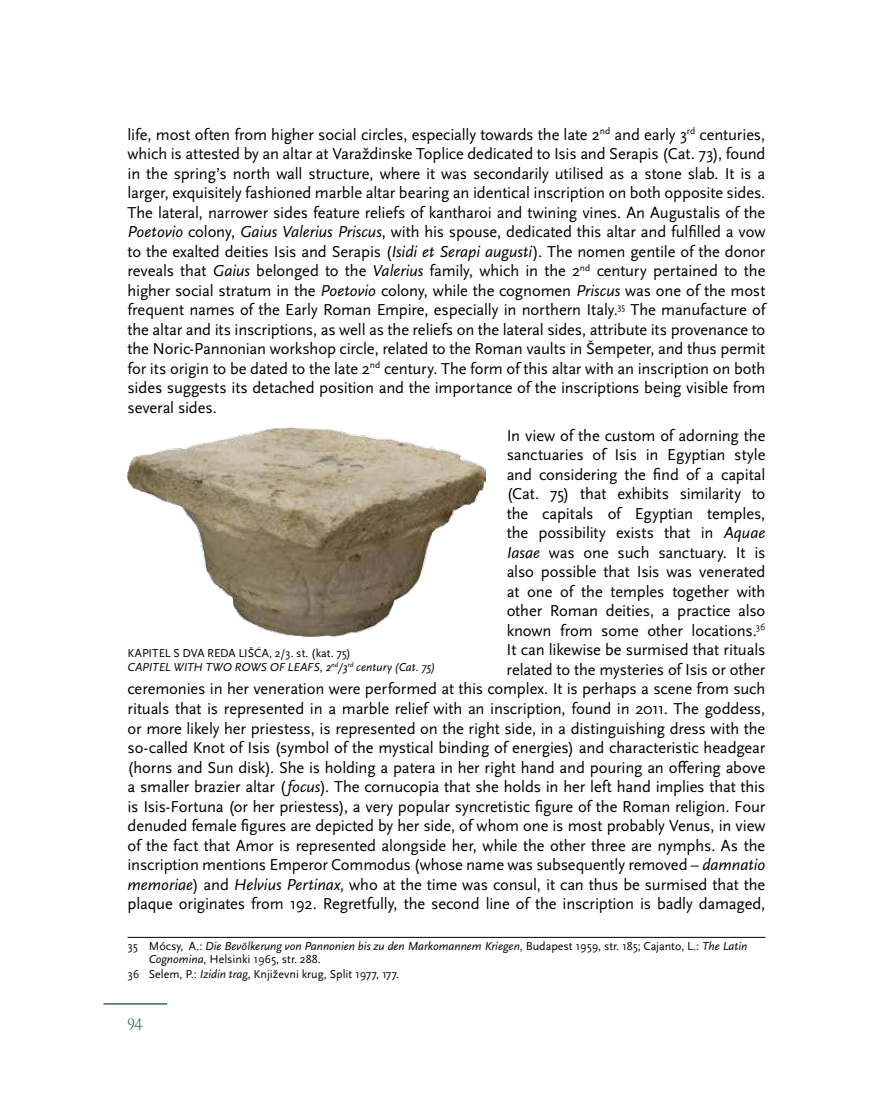
<style>
.page{position:relative;width:893px;height:1106px;background:#fff}
.page>*{position:absolute;margin:0;border:0;box-sizing:border-box;transform-origin:0 0}
.t1{font:16.5px/19.5px "Scala Sans Pro";letter-spacing:-.01em;color:#000;text-align:justify}
.t2{font:16.5px "Carrig Display";color:#30696a;scale:.84 1}
.t3{font:italic 12px/12.8px "Scala Sans Pro";color:#000}
.t4{font:12px "Scala Sans Pro";color:#000}
.s1{font-style:italic}
.s2{font-style:normal}
</style>
<div class="page">
<hr style="left:103px;top:1003px;width:64px;height:1px;background:#30696a">
<hr style="left:128px;top:937px;width:637px;height:1px;background:#000">
<img style="left:128px;top:427px;width:357px;height:210px">
<p class="t1" style="left:128px;top:125px;width:639px">life, most often from higher social circles, especially towards the late 2<sup>nd</sup> and early 3<sup>rd</sup> centuries, which is attested by an altar at Varaždinske Toplice dedicated to Isis and Serapis (Cat. 73), found in the spring’s north wall structure, where it was secondarily utilised as a stone slab. It is a larger, exquisitely fashioned marble altar bearing an identical inscription on both opposite sides.<br>The lateral, narrower sides feature reliefs of kantharoi and twining vines. An Augustalis of the <span class="s1">Poetovio</span> colony, <span class="s1">Gaius Valerius Priscus</span>, with his spouse, dedicated this altar and fulfilled a vow to the exalted deities Isis and Serapis (<span class="s1">Isidi et Serapi augusti</span>). The nomen gentile of the donor reveals that <span class="s1">Gaius</span> belonged to the <span class="s1">Valerius</span> family, which in the 2<sup>nd</sup> century pertained to the higher social stratum in the <span class="s1">Poetovio</span> colony, while the cognomen <span class="s1">Priscus</span> was one of the most frequent names of the Early Roman Empire, especially in northern Italy.<sup>35</sup> The manufacture of the altar and its inscriptions, as well as the reliefs on the lateral sides, attribute its provenance to the Noric-Pannonian workshop circle, related to the Roman vaults in Šempeter, and thus permit for its origin to be dated to the late 2<sup>nd</sup> century. The form of this altar with an inscription on both sides suggests its detached position and the importance of the inscriptions being visible from several sides.</p>
<p class="t1" style="left:128px;top:426px;width:639px;text-align:right">In view of the custom of adorning the<br>sanctuaries of Isis in Egyptian style<br>and considering the find of a capital<br>(Cat. 75) that exhibits similarity to<br>the capitals of Egyptian temples,<br>the possibility exists that in <span class="s1">Aquae<br>Iasae</span> was one such sanctuary. It is<br>also possible that Isis was venerated<br>at one of the temples together with<br>other Roman deities, a practice also<br>known from some other locations.<sup>36<br></sup>It can likewise be surmised that rituals<br>related to the mysteries of Isis or other<br>ceremonies in her veneration were performed at this complex. It is perhaps a scene from such rituals that is represented in a marble relief with an inscription, found in 2011. The goddess, or more likely her priestess, is represented on the right side, in a distinguishing dress with the so-called Knot of Isis (symbol of the mystical binding of energies) and characteristic headgear (horns and Sun disk). She is holding a patera in her right hand and pouring an offering above a smaller brazier altar (<span class="s1">focus</span>). The cornucopia that she holds in her left hand implies that this is Isis-Fortuna (or her priestess), a very popular syncretistic figure of the Roman religion. Four denuded female figures are depicted by her side, of whom one is most probably Venus, in view of the fact that Amor is represented alongside her, while the other three are nymphs. As the inscription mentions Emperor Commodus (whose name was subsequently removed – <span class="s1">damnatio memoriae</span>) and <span class="s1">Helvius Pertinax</span>, who at the time was consul, it can thus be surmised that the plaque originates from 192. Regretfully, the second line of the inscription is badly damaged,</p>
<p class="t3" style="left:149px;top:940px;width:600px;text-indent:-21px"><span class="s2">35 Mócsy, A.:</span> Die Bevölkerung von Pannonien bis zu den Markomannem Kriegen<span class="s2">, Budapest 1959, str. 185; Cajanto, L.:</span> The Latin<br>Cognomina<span class="s2">, Helsinki 1965, str. 288.</span></p>
<p class="t4" style="left:128px;top:967px;width:273px">36 Selem, P.: <span class="s1">Izidin trag</span>, Književni krug, Split 1977, 177.</p>
<p class="t3" style="left:128px;top:646px;width:309px;line-height:13.5px"><span class="s2">KAPITEL S DVA REDA LIŠĆA, 2/3. st. (kat. 75)<br></span>CAPITEL WITH TWO ROWS OF LEAFS, 2<sup>nd</sup>/3<sup>rd</sup> century (Cat. 75)</p>
<p class="t2" style="left:128px;top:1015px;width:20px">94</p>
</div>
